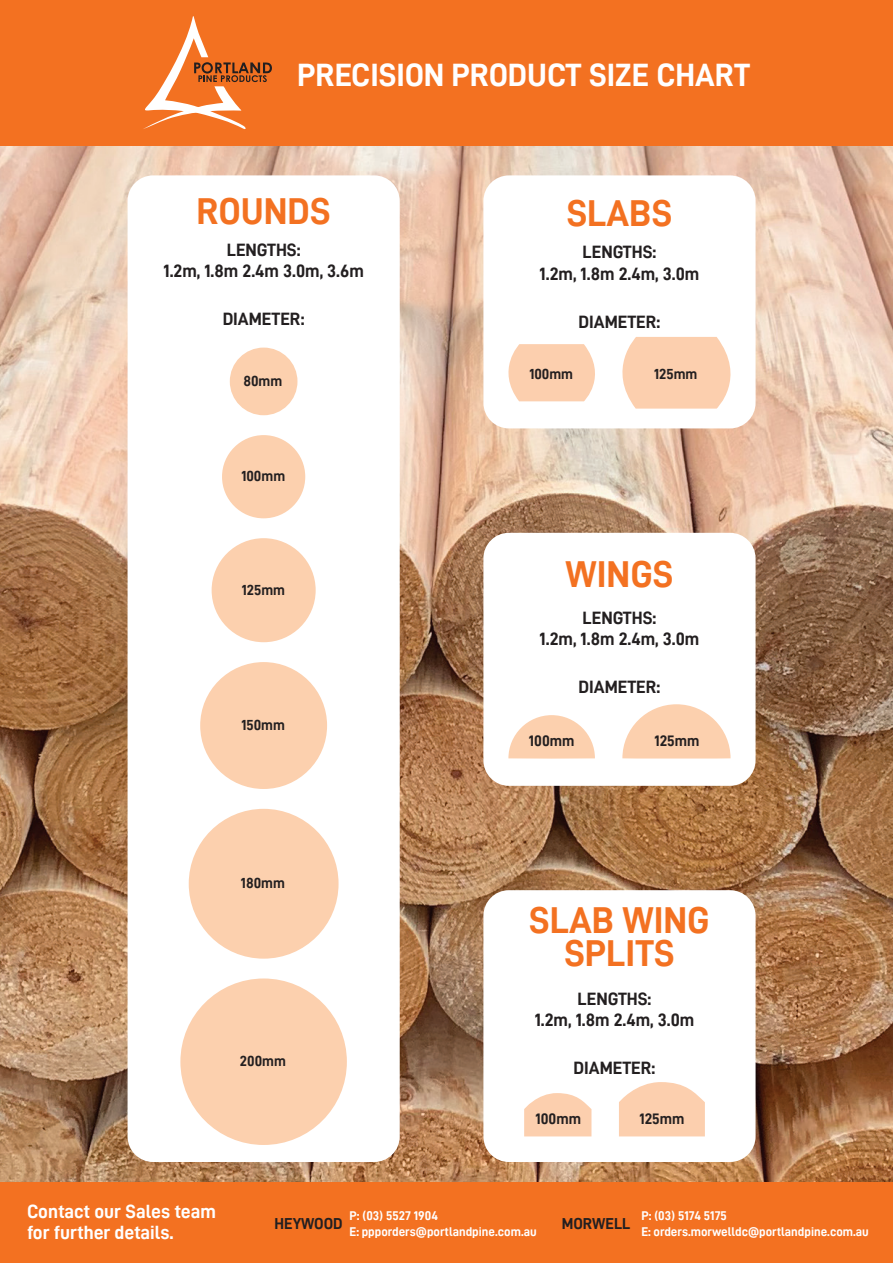
<style>
.page{position:relative;width:893px;height:1263px;background:#fff}
.page>*{position:absolute;margin:0;border:0;box-sizing:border-box;transform-origin:0 0}
.t1{font:37.5px/33px "D DIN Bold";color:#f37121;text-align:center}
.t2{font:32.4px "D DIN Bold";color:#fff}
.t3{font:19.2px/20.5px "D DIN Bold";color:#fff}
.LENGTHS{font:17.85px "D DIN Bold";color:#231f20}
.t4{font:15.9px "D DIN Bold";color:#231f20}
.DIAMETER{font:15.3px "D DIN Bold";color:#231f20}
.DIAMETER-2{font:14.7px "D DIN Bold";color:#231f20}
.t5{font:12.75px "D DIN Bold";color:#fff}
</style>
<div class="page">
<img style="left:0;top:145px;width:893px;height:1037px">
<div style="left:128px;top:175px;width:272px;height:987px;background:#fff;border-radius:26px"></div>
<div style="left:483px;top:175px;width:272px;height:253px;background:#fff;border-radius:26px"></div>
<div style="left:483px;top:533px;width:272px;height:253px;background:#fff;border-radius:26px"></div>
<svg style="left:508px;top:337px;width:223px;height:72px"></svg>
<svg style="left:622px;top:704px;width:108px;height:55px"></svg>
<svg style="left:508px;top:715px;width:87px;height:44px"></svg>
<div style="left:483px;top:890px;width:272px;height:272px;background:#fff;border-radius:26px"></div>
<svg style="left:524px;top:1093px;width:67px;height:43px;background:#fcd4b7"></svg>
<svg style="left:619px;top:1082px;width:86px;height:54px;background:#fcd4b7"></svg>
<div style="left:180px;top:978px;width:167px;height:167px;background:#fcd0ae;border-radius:50%"></div>
<div style="left:189px;top:809px;width:150px;height:150px;background:#fcd0ae;border-radius:50%"></div>
<div style="left:212px;top:538px;width:104px;height:104px;background:#fcd0ae;border-radius:50%"></div>
<div style="left:222px;top:435px;width:83px;height:83px;background:#fcd0ae;border-radius:50%"></div>
<div style="left:230px;top:348px;width:67px;height:67px;background:#fcd0ae;border-radius:50%"></div>
<div style="left:200px;top:662px;width:127px;height:127px;background:#fcd0ae;border-radius:50%"></div>
<div style="left:0;top:0;width:893px;height:145px;background:#f37121"></div>
<svg style="left:143px;top:16px;width:129px;height:113px"></svg>
<div style="left:0;top:1182px;width:893px;height:81px;background:#f37121"></div>
<p class="t2" style="left:297px;top:57px;width:455px">PRECISION PRODUCT SIZE CHART</p>
<p class="t1" style="left:197px;top:193px;width:136px">ROUNDS</p>
<p class="LENGTHS" style="left:227px;top:240px;width:75px">LENGTHS:</p>
<p class="LENGTHS" style="left:163px;top:261px;width:202px">1.2m, 1.8m 2.4m 3.0m, 3.6m</p>
<p class="LENGTHS" style="left:223px;top:309px;width:83px">DIAMETER:</p>
<p class="DIAMETER-2" style="left:243px;top:373px;width:40px">80mm</p>
<p class="DIAMETER-2" style="left:241px;top:468px;width:45px">100mm</p>
<p class="DIAMETER-2" style="left:242px;top:581px;width:45px">125mm</p>
<p class="DIAMETER-2" style="left:241px;top:717px;width:45px">150mm</p>
<p class="DIAMETER-2" style="left:241px;top:875px;width:46px">180mm</p>
<p class="DIAMETER-2" style="left:240px;top:1053px;width:47px">200mm</p>
<p class="t1" style="left:567px;top:196px;width:107px">SLABS</p>
<p class="LENGTHS" style="left:583px;top:242px;width:75px">LENGTHS:</p>
<p class="LENGTHS" style="left:540px;top:264px;width:161px">1.2m, 1.8m 2.4m, 3.0m</p>
<p class="LENGTHS" style="left:579px;top:312px;width:83px">DIAMETER:</p>
<p class="DIAMETER-2" style="left:529px;top:366px;width:45px">100mm</p>
<p class="DIAMETER-2" style="left:654px;top:366px;width:45px">125mm</p>
<p class="t1" style="left:566px;top:556px;width:109px">WINGS</p>
<p class="LENGTHS" style="left:583px;top:607px;width:75px">LENGTHS:</p>
<p class="LENGTHS" style="left:540px;top:629px;width:161px">1.2m, 1.8m 2.4m, 3.0m</p>
<p class="LENGTHS" style="left:579px;top:677px;width:83px">DIAMETER:</p>
<p class="DIAMETER" style="left:529px;top:732px;width:47px">100mm</p>
<p class="DIAMETER" style="left:654px;top:733px;width:47px">125mm</p>
<p class="t1" style="left:529px;top:903px;width:182px">SLAB WING<br>SPLITS</p>
<p class="LENGTHS" style="left:578px;top:989px;width:75px">LENGTHS:</p>
<p class="LENGTHS" style="left:535px;top:1010px;width:161px">1.2m, 1.8m 2.4m, 3.0m</p>
<p class="LENGTHS" style="left:574px;top:1058px;width:83px">DIAMETER:</p>
<p class="DIAMETER" style="left:535px;top:1110px;width:47px">100mm</p>
<p class="DIAMETER" style="left:639px;top:1110px;width:47px">125mm</p>
<p class="t3" style="left:27px;top:1201px;width:191px">Contact our Sales team for further details.</p>
<p class="t5" style="left:350px;top:1208px;width:90px">P: (03) 5527 1904</p>
<p class="t4" style="left:274px;top:1215px;width:70px">HEYWOOD</p>
<p class="t5" style="left:350px;top:1224px;width:189px">E: ppporders@portlandpine.com.au</p>
<p class="t4" style="left:562px;top:1215px;width:70px">MORWELL</p>
<p class="t5" style="left:641px;top:1208px;width:87px">P: (03) 5174 5175</p>
<p class="t5" style="left:641px;top:1224px;width:229px">E: orders.morwelldc@portlandpine.com.au</p>
</div>
